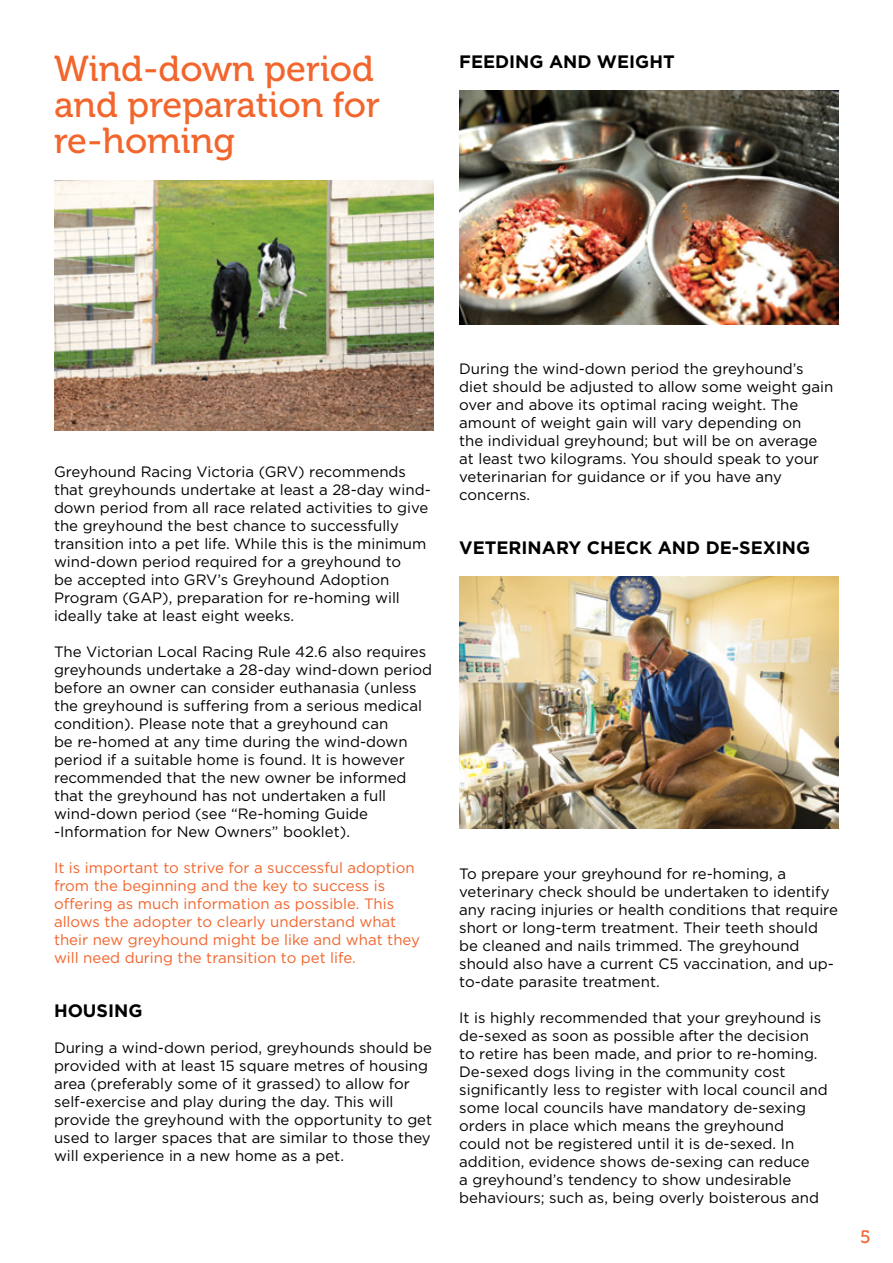
<style>
.page{position:relative;width:893px;height:1263px;background:#fff}
.page>*{position:absolute;margin:0;border:0;box-sizing:border-box;transform-origin:0 0}
.t1{font:36px/36px "Museo 500";color:#f2652c}
.t2{font:700 18px "Gotham";color:#000}
.t3{font:18px "Museo 500";color:#f2652c}
.t4{font:15px/18px "Gotham";color:#000}
.t5{font:15px/18px "Gotham";color:#f2652c}
</style>
<div class="page">
<img style="left:459px;top:576px;width:380px;height:252px">
<img style="left:459px;top:90px;width:380px;height:234px">
<img style="left:54px;top:181px;width:380px;height:250px">
<h1 class="t1" style="left:54px;top:51px;width:328px">Wind-down period and preparation for re-homing</h1>
<p class="t2" style="left:459px;top:50px;width:217px">FEEDING AND WEIGHT</p>
<p class="t4" style="left:54px;top:462px;width:378px">Greyhound Racing Victoria (GRV) recommends that greyhounds undertake at least a 28-day wind&shy;down period from all race related activities to give the greyhound the best chance to successfully transition into a pet life. While this is the minimum wind-down period required for a greyhound to<br>be accepted into GRV’s Greyhound Adoption Program (GAP), preparation for re-homing will ideally take at least eight weeks.</p>
<p class="t4" style="left:54px;top:642px;width:380px">The Victorian Local Racing Rule 42.6 also requires greyhounds undertake a 28-day wind-down period before an owner can consider euthanasia (unless the greyhound is suffering from a serious medical condition). Please note that a greyhound can<br>be re-homed at any time during the wind-down period if a suitable home is found. It is however recommended that the new owner be informed that the greyhound has not undertaken a full wind-down period (see “Re-homing Guide -Information for New Owners” booklet).</p>
<p class="t5" style="left:54px;top:858px;width:367px">It is important to strive for a successful adoption from the beginning and the key to success is offering as much information as possible. This allows the adopter to clearly understand what their new greyhound might be like and what they will need during the transition to pet life.</p>
<p class="t2" style="left:54px;top:999px;width:90px">HOUSING</p>
<p class="t4" style="left:54px;top:1038px;width:380px">During a wind-down period, greyhounds should be provided with at least 15 square metres of housing area (preferably some of it grassed) to allow for self-exercise and play during the day. This will provide the greyhound with the opportunity to get used to larger spaces that are similar to those they will experience in a new home as a pet.</p>
<p class="t4" style="left:459px;top:360px;width:376px">During the wind-down period the greyhound’s diet should be adjusted to allow some weight gain over and above its optimal racing weight. The amount of weight gain will vary depending on<br>the individual greyhound; but will be on average at least two kilograms. You should speak to your veterinarian for guidance or if you have any concerns.</p>
<p class="t2" style="left:459px;top:536px;width:353px">VETERINARY CHECK AND DE-SEXING</p>
<p class="t4" style="left:459px;top:864px;width:380px">To prepare your greyhound for re-homing, a veterinary check should be undertaken to identify any racing injuries or health conditions that require short or long-term treatment. Their teeth should be cleaned and nails trimmed. The greyhound should also have a current C5 vaccination, and up&shy;to-date parasite treatment.</p>
<p class="t4" style="left:459px;top:1008px;width:370px">It is highly recommended that your greyhound is de-sexed as soon as possible after the decision to retire has been made, and prior to re-homing.<br>De-sexed dogs living in the community cost significantly less to register with local council and some local councils have mandatory de-sexing orders in place which means the greyhound could not be registered until it is de-sexed. In addition, evidence shows de-sexing can reduce<br>a greyhound’s tendency to show undesirable behaviours; such as, being overly boisterous and</p>
<p class="t3" style="left:860px;top:1227px;width:12px">5</p>
</div>
